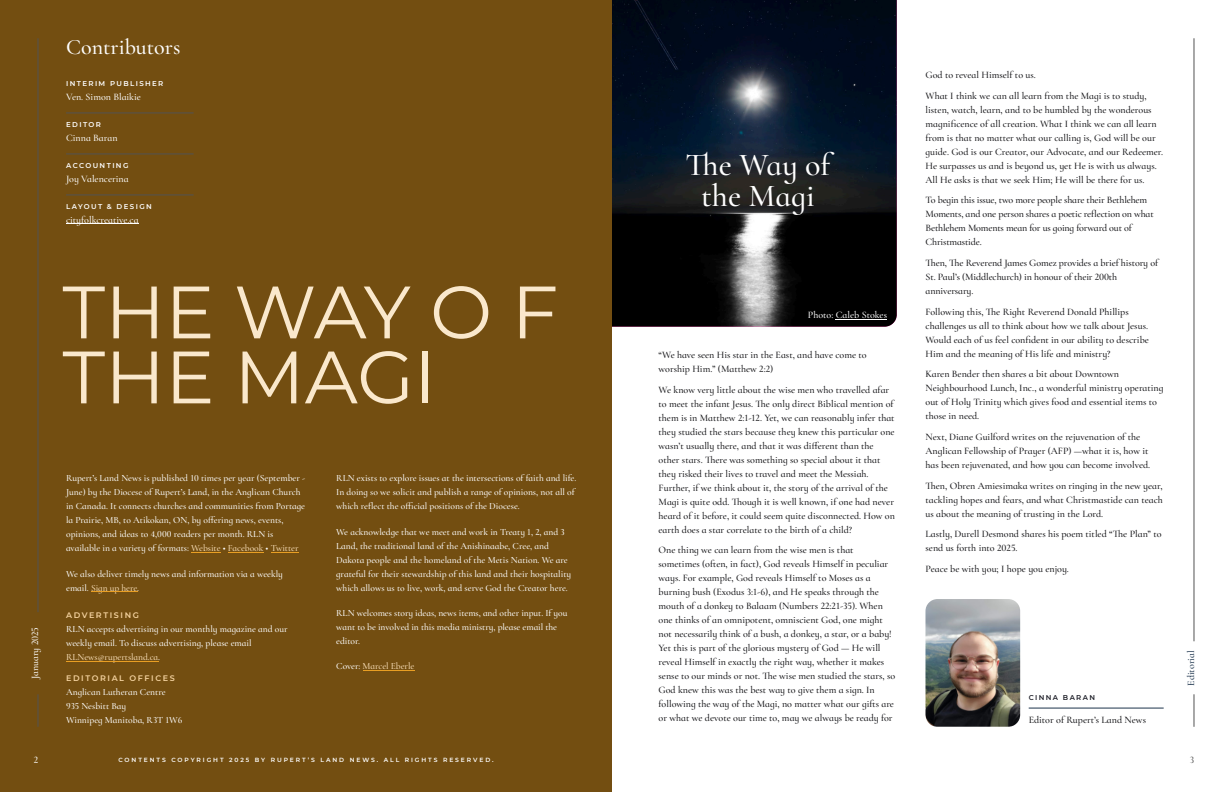
<style>
.page{position:relative;width:1224px;height:792px;background:#fff}
.page>*{position:absolute;margin:0;border:0;box-sizing:border-box;transform-origin:0 0}
.t1{font:74px/65px "Montserrat";color:#fae8cc}
.t2{font:500 32px/31px "Cormorant Infant";color:#fff;text-align:center}
.t3{font:500 22px "Cormorant Infant";color:#fff}
.t4{font:500 10px/14px "Cormorant Infant";color:#131316}
.t5{font:500 10px "Cormorant Infant";color:#fff}
.t6{font:500 10px "Cormorant Infant";color:#1c334c}
.t7{font:500 10px "Cormorant Infant";color:#535353}
.t8{font:500 9.5px/14px "Cormorant Infant";color:#fff}
.t9{font:500 9.5px "Cormorant Infant";letter-spacing:-.005em;color:#f7ddb6}
.t10{font:600 8px "Montserrat";letter-spacing:.2em;color:#f5d3a0}
.t11{font:600 7px "Montserrat";letter-spacing:.2em;color:#fff}
.t12{font:600 7px "Montserrat";letter-spacing:.2em;color:#1e1f28}
.t13{font:600 6px "Montserrat";letter-spacing:.32em;color:#fff}
.s1{color:#f7ddb6}
.s2{color:#fff}
</style>
<div class="page">
<div style="left:0;top:0;width:612px;height:792px;background:#734e11"></div>
<hr style="left:38px;top:38px;width:1px;height:574px;background:#535353">
<hr style="left:38px;top:694px;width:1px;height:33px;background:#535353">
<hr style="left:1194px;top:38px;width:1px;height:603px;background:#535353">
<hr style="left:1194px;top:694px;width:1px;height:33px;background:#535353">
<img style="left:612px;top:0;width:285px;height:327px">
<hr style="left:66px;top:113px;width:128px;height:1px;background:#535353">
<hr style="left:66px;top:154px;width:128px;height:1px;background:#535353">
<hr style="left:66px;top:195px;width:128px;height:1px;background:#535353">
<hr style="left:66px;top:224px;width:73px;height:1px;background:#fff">
<hr style="left:191px;top:552px;width:30px;height:1px;background:#e89e23">
<hr style="left:228px;top:552px;width:35px;height:1px;background:#e89e23">
<svg style="left:271px;top:552px;width:28px;height:1px"></svg>
<hr style="left:91px;top:591px;width:46px;height:1px;background:#e89e23">
<hr style="left:66px;top:661px;width:92px;height:1px;background:#e89e23">
<hr style="left:363px;top:670px;width:51px;height:1px;background:#e89e23">
<img style="left:925px;top:599px;width:95px;height:128px;border-radius:12px">
<hr style="left:1029px;top:708px;width:135px;height:1px;background:#1c334c">
<hr style="left:836px;top:319px;width:51px;height:1px;background:#fff">
<h3 class="t3" style="left:66px;top:34px;width:116px">Contributors</h3>
<p class="t11" style="left:66px;top:79px;width:99px">INTERIM PUBLISHER</p>
<p class="t5" style="left:66px;top:90px;width:76px">Ven. Simon Blaikie</p>
<p class="t11" style="left:66px;top:120px;width:36px">EDITOR</p>
<p class="t5" style="left:66px;top:131px;width:53px">Cinna Baran</p>
<p class="t11" style="left:66px;top:161px;width:64px">ACCOUNTING</p>
<p class="t5" style="left:66px;top:172px;width:64px">Joy Valencerina</p>
<p class="t11" style="left:66px;top:202px;width:87px">LAYOUT &amp; DESIGN</p>
<p class="t5" style="left:66px;top:213px;width:74px">cityfolkcreative.ca</p>
<h1 class="t1" style="left:63px;top:279px;width:497px">THE WAY O F<br>THE MAGI</h1>
<p class="t5" style="left:29px;top:679px;width:54px;rotate:-90deg">January 2025</p>
<p class="t5" style="left:34px;top:754px;width:6px">2</p>
<p class="t8" style="left:66px;top:471px;width:241px">Rupert’s Land News is published 10 times per year (September - June) by the Diocese of Rupert’s Land, in the Anglican Church in Canada. It connects churches and communities from Portage la Prairie, MB, to Atikokan, ON, by offering news, events, opinions, and ideas to 4,000 readers per month. RLN is available in a variety of formats: <span class="s1">Website</span> • <span class="s1">Facebook</span> • <span class="s1">Twitter</span></p>
<p class="t8" style="left:66px;top:567px;width:218px">We also deliver timely news and information via a weekly email. <span class="s1">Sign up here</span>.</p>
<p class="t10" style="left:66px;top:610px;width:74px">ADVERTISING</p>
<p class="t8" style="left:66px;top:622px;width:223px">RLN accepts advertising in our monthly magazine and our weekly email. To discuss advertising, please email<br><span class="s1">RLNews@rupertsland.ca</span>.</p>
<p class="t10" style="left:66px;top:673px;width:110px">EDITORIAL OFFICES</p>
<p class="t8" style="left:66px;top:685px;width:118px">Anglican Lutheran Centre<br>935 Nesbitt Bay<br>Winnipeg Manitoba, R3T 1W6</p>
<p class="t8" style="left:336px;top:471px;width:242px">RLN exists to explore issues at the intersections of faith and life.<br>In doing so we solicit and publish a range of opinions, not all of which reflect the official positions of the Diocese.</p>
<p class="t8" style="left:336px;top:525px;width:236px">We acknowledge that we meet and work in Treaty 1, 2, and 3<br>Land, the traditional land of the Anishinaabe, Cree, and Dakota people and the homeland of the Metis Nation. We are grateful for their stewardship of this land and their hospitality which allows us to live, work, and serve God the Creator here.</p>
<p class="t8" style="left:336px;top:606px;width:233px">RLN welcomes story ideas, news items, and other input. If you want to be involved in this media ministry, please email the editor.</p>
<p class="t9" style="left:336px;top:660px;width:80px"><span class="s2">Cover:</span> Marcel Eberle</p>
<p class="t13" style="left:118px;top:756px;width:377px">CONTENTS COPYRIGHT 2025 BY RUPERT’S LAND NEWS. ALL RIGHTS RESERVED.</p>
<h2 class="t2" style="left:686px;top:150px;width:146px">The Way of the Magi</h2>
<p class="t5" style="left:808px;top:309px;width:81px">Photo: Caleb Stokes</p>
<p class="t4" style="left:659px;top:348px;width:210px">“We have seen His star in the East, and have come to worship Him.” (Matthew 2:2)</p>
<p class="t4" style="left:659px;top:382px;width:238px">We know very little about the wise men who travelled afar to meet the infant Jesus. The only direct Biblical mention of them is in Matthew 2:1-12. Yet, we can reasonably infer that they studied the stars because they knew this particular one wasn’t usually there, and that it was different than the other stars. There was something so special about it that they risked their lives to travel and meet the Messiah.<br>Further, if we think about it, the story of the arrival of the Magi is quite odd. Though it is well known, if one had never heard of it before, it could seem quite disconnected. How on earth does a star correlate to the birth of a child?</p>
<p class="t4" style="left:659px;top:543px;width:238px">One thing we can learn from the wise men is that sometimes (often, in fact), God reveals Himself in peculiar ways. For example, God reveals Himself to Moses as a burning bush (Exodus 3:1-6), and He speaks through the mouth of a donkey to Balaam (Numbers 22:21-35). When one thinks of an omnipotent, omniscient God, one might not necessarily think of a bush, a donkey, a star, or a baby!<br>Yet this is part of the glorious mystery of God — He will reveal Himself in exactly the right way, whether it makes sense to our minds or not. The wise men studied the stars, so God knew this was the best way to give them a sign. In following the way of the Magi, no matter what our gifts are or what we devote our time to, may we always be ready for</p>
<p class="t4" style="left:926px;top:64px;width:223px;line-height:20.7px">God to reveal Himself to us.<br>What I think we can all learn from the Magi is to study,</p>
<p class="t4" style="left:926px;top:102px;width:239px">listen, watch, learn, and to be humbled by the wonderous magnificence of all creation. What I think we can all learn from is that no matter what our calling is, God will be our guide. God is our Creator, our Advocate, and our Redeemer.<br>He surpasses us and is beyond us, yet He is with us always.<br>All He asks is that we seek Him; He will be there for us.</p>
<p class="t4" style="left:926px;top:193px;width:230px">To begin this issue, two more people share their Bethlehem Moments, and one person shares a poetic reflection on what Bethlehem Moments mean for us going forward out of Christmastide.</p>
<p class="t4" style="left:926px;top:256px;width:234px">Then, The Reverend James Gomez provides a brief history of<br>St. Paul’s (Middlechurch) in honour of their 200th anniversary.</p>
<p class="t4" style="left:926px;top:304px;width:225px">Following this, The Right Reverend Donald Phillips challenges us all to think about how we talk about Jesus.<br>Would each of us feel confident in our ability to describe Him and the meaning of His life and ministry?</p>
<p class="t4" style="left:926px;top:367px;width:239px">Karen Bender then shares a bit about Downtown Neighbourhood Lunch, Inc., a wonderful ministry operating out of Holy Trinity which gives food and essential items to those in need.</p>
<p class="t4" style="left:926px;top:430px;width:226px">Next, Diane Guilford writes on the rejuvenation of the<br>Anglican Fellowship of Prayer (AFP) —what it is, how it has been rejuvenated, and how you can become involved.</p>
<p class="t4" style="left:926px;top:478px;width:239px;text-align:justify">Then, Obren Amiesimaka writes on ringing in the new year, tackling hopes and fears, and what Christmastide can teach us about the meaning of trusting in the Lord.</p>
<p class="t4" style="left:926px;top:527px;width:238px">Lastly, Durell Desmond shares his poem titled “The Plan” to send us forth into 2025.</p>
<p class="t4" style="left:926px;top:562px;width:145px">Peace be with you; I hope you enjoy.</p>
<p class="t12" style="left:1029px;top:693px;width:68px">CINNA BARAN</p>
<p class="t4" style="left:1029px;top:712px;width:119px">Editor of Rupert’s Land News</p>
<p class="t6" style="left:1185px;top:686px;width:37px;rotate:-90deg">Editorial</p>
<p class="t7" style="left:1190px;top:754px;width:6px">3</p>
</div>
